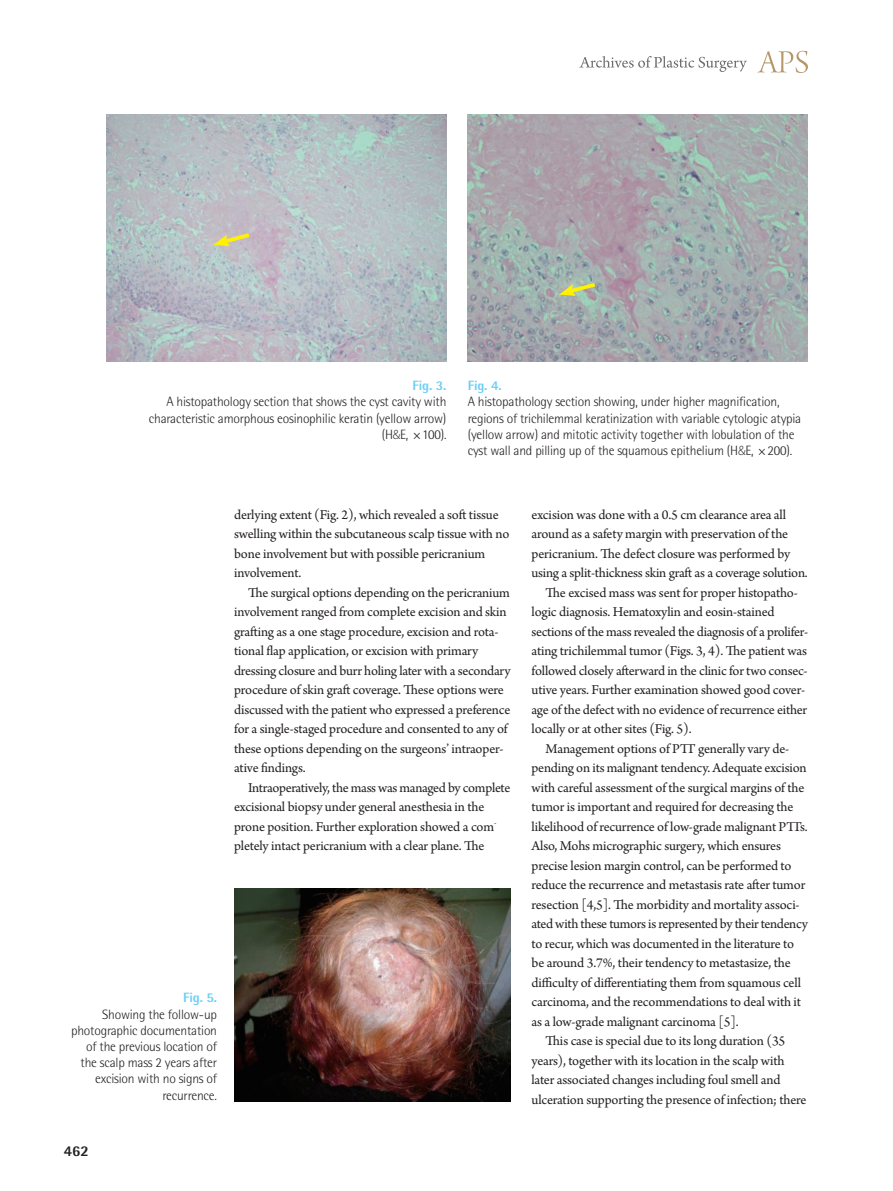
<style>
.page{position:relative;width:893px;height:1191px;background:#fff}
.page>*{position:absolute;margin:0;border:0;box-sizing:border-box;transform-origin:0 0}
.t1{font:800 15px "Rotis Semi Sans Std";color:#231f20}
.성형_본문_이미지{font:14.25px/19.5px "Arno Pro";letter-spacing:-.015em;color:#231f20}
.표_그림체{font:300 13.5px/16.4px "Rotis Semi Sans Std";letter-spacing:-.015em;color:#231f20;text-align:right}
.s1{font-weight:800;color:#6bcff6}
.s2{font-family:"Myriad Pro"}
</style>
<div class="page">
<svg style="left:757px;top:51px;width:51px;height:22px"></svg>
<svg style="left:579px;top:56px;width:168px;height:16px"></svg>
<img style="left:106px;top:115px;width:340px;height:246px">
<img style="left:468px;top:115px;width:340px;height:246px">
<img style="left:234px;top:889px;width:276px;height:212px">
<svg style="left:213px;top:230px;width:41px;height:17px"></svg>
<svg style="left:559px;top:280px;width:40px;height:17px"></svg>
<p class="표_그림체" style="left:149px;top:377px;width:299px"><span class="s1">Fig. 3.<br></span>A histopathology section that shows the cyst cavity with characteristic amorphous eosinophilic keratin (yellow arrow) (H<span class="s2">&amp;</span>E, ×100).</p>
<p class="표_그림체" style="left:468px;top:377px;width:335px;text-align:left"><span class="s1">Fig. 4.<br></span>A histopathology section showing, under higher magnification, regions of trichilemmal keratinization with variable cytologic atypia (yellow arrow) and mitotic activity together with lobulation of the cyst wall and pilling up of the squamous epithelium (H<span class="s2">&amp;</span>E, ×200).</p>
<p class="성형_본문_이미지" style="left:234px;top:505px;width:277px">derlying extent (Fig. 2), which revealed a soft tissue swelling within the subcutaneous scalp tissue with no bone involvement but with possible pericranium involvement.</p>
<p class="성형_본문_이미지" style="left:234px;top:583px;width:278px;text-indent:14px">The surgical options depending on the pericranium involvement ranged from complete excision and skin grafting as a one stage procedure, excision and rota&shy;tional flap application, or excision with primary dressing closure and burr holing later with a secondary procedure of skin graft coverage. These options were discussed with the patient who expressed a preference for a single-staged procedure and consented to any of these options depending on the surgeons’ intraoper&shy;ative findings.</p>
<p class="성형_본문_이미지" style="left:234px;top:778px;width:278px;text-indent:14px">Intraoperatively, the mass was managed by complete excisional biopsy under general anesthesia in the prone position. Further exploration showed a com&shy;pletely intact pericranium with a clear plane. The</p>
<p class="표_그림체" style="left:71px;top:989px;width:147px"><span class="s1">Fig. 5.<br></span>Showing the follow-up photographic documentation of the previous location of the scalp mass 2 years after excision with no signs of recurrence.</p>
<p class="t1" style="left:64px;top:1141px;width:27px">462</p>
<p class="성형_본문_이미지" style="left:531px;top:505px;width:278px">excision was done with a 0.5 cm clearance area all around as a safety margin with preservation of the pericranium. The defect closure was performed by using a split-thickness skin graft as a coverage solution.</p>
<p class="성형_본문_이미지" style="left:531px;top:583px;width:278px;text-indent:14px">The excised mass was sent for proper histopatho&shy;logic diagnosis. Hematoxylin and eosin-stained sections of the mass revealed the diagnosis of a prolifer&shy;ating trichilemmal tumor (Figs. 3, 4). The patient was followed closely afterward in the clinic for two consec&shy;utive years. Further examination showed good cover&shy;age of the defect with no evidence of recurrence either locally or at other sites (Fig. 5).</p>
<p class="성형_본문_이미지" style="left:531px;top:739px;width:278px;text-indent:14px">Management options of PTT generally vary de&shy;pending on its malignant tendency. Adequate excision with careful assessment of the surgical margins of the tumor is important and required for decreasing the likelihood of recurrence of low-grade malignant PTTs.<br>Also, Mohs micrographic surgery, which ensures precise lesion margin control, can be performed to reduce the recurrence and metastasis rate after tumor resection [4,5]. The morbidity and mortality associ&shy;ated with these tumors is represented by their tendency to recur, which was documented in the literature to be around 3.7%, their tendency to metastasize, the difficulty of differentiating them from squamous cell carcinoma, and the recommendations to deal with it as a low-grade malignant carcinoma [5].</p>
<p class="성형_본문_이미지" style="left:531px;top:1032px;width:276px;text-indent:14px">This case is special due to its long duration (35 years), together with its location in the scalp with later associated changes including foul smell and ulceration supporting the presence of infection; there</p>
</div>
